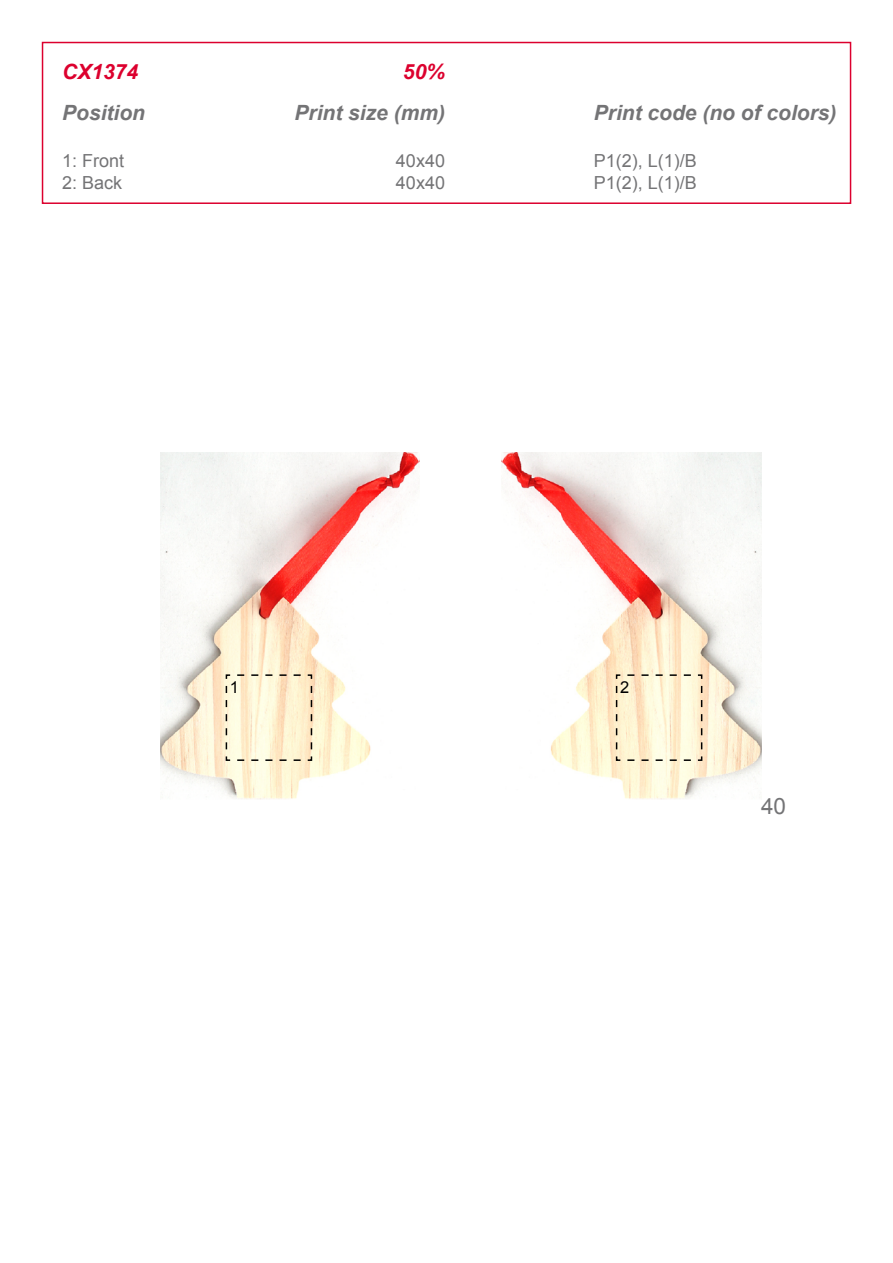
<style>
.page{position:relative;width:893px;height:1263px;background:#fff}
.page>*{position:absolute;margin:0;border:0;box-sizing:border-box;transform-origin:0 0}
.t1{font:22.5px "Arial";color:#747476}
.t2{font:italic 700 21px "Arial";color:#747476}
.t3{font:italic 700 21px "Arial";color:#dc002e}
.t4{font:18px "Arial";color:#747476}
.t5{font:16.5px "Arial";color:#000}
</style>
<div class="page">
<img style="left:160px;top:453px;width:260px;height:346px">
<img style="left:501px;top:453px;width:260px;height:346px">
<div style="left:42px;top:42px;width:809px;height:162px;border:2px solid #dc002e"></div>
<svg style="left:225px;top:674px;width:88px;height:88px;background:#f5eacb"></svg>
<svg style="left:615px;top:674px;width:88px;height:88px;background:#f5eacc"></svg>
<p class="t3" style="left:62px;top:57px;width:77px">CX1374</p>
<p class="t3" style="left:403px;top:57px;width:44px">50%</p>
<p class="t2" style="left:62px;top:99px;width:84px">Position</p>
<p class="t2" style="left:294px;top:99px;width:152px">Print size (mm)</p>
<p class="t2" style="left:594px;top:99px;width:244px">Print code (no of colors)</p>
<p class="t4" style="left:62px;top:149px;width:64px">1: Front</p>
<p class="t4" style="left:396px;top:149px;width:51px">40x40</p>
<p class="t4" style="left:594px;top:149px;width:105px">P1(2), L(1)/B</p>
<p class="t4" style="left:62px;top:171px;width:62px">2: Back</p>
<p class="t4" style="left:396px;top:171px;width:51px">40x40</p>
<p class="t4" style="left:594px;top:171px;width:105px">P1(2), L(1)/B</p>
<p class="t5" style="left:230px;top:676px;width:11px">1</p>
<p class="t5" style="left:620px;top:676px;width:11px">2</p>
<p class="t1" style="left:761px;top:792px;width:27px">40</p>
</div>
